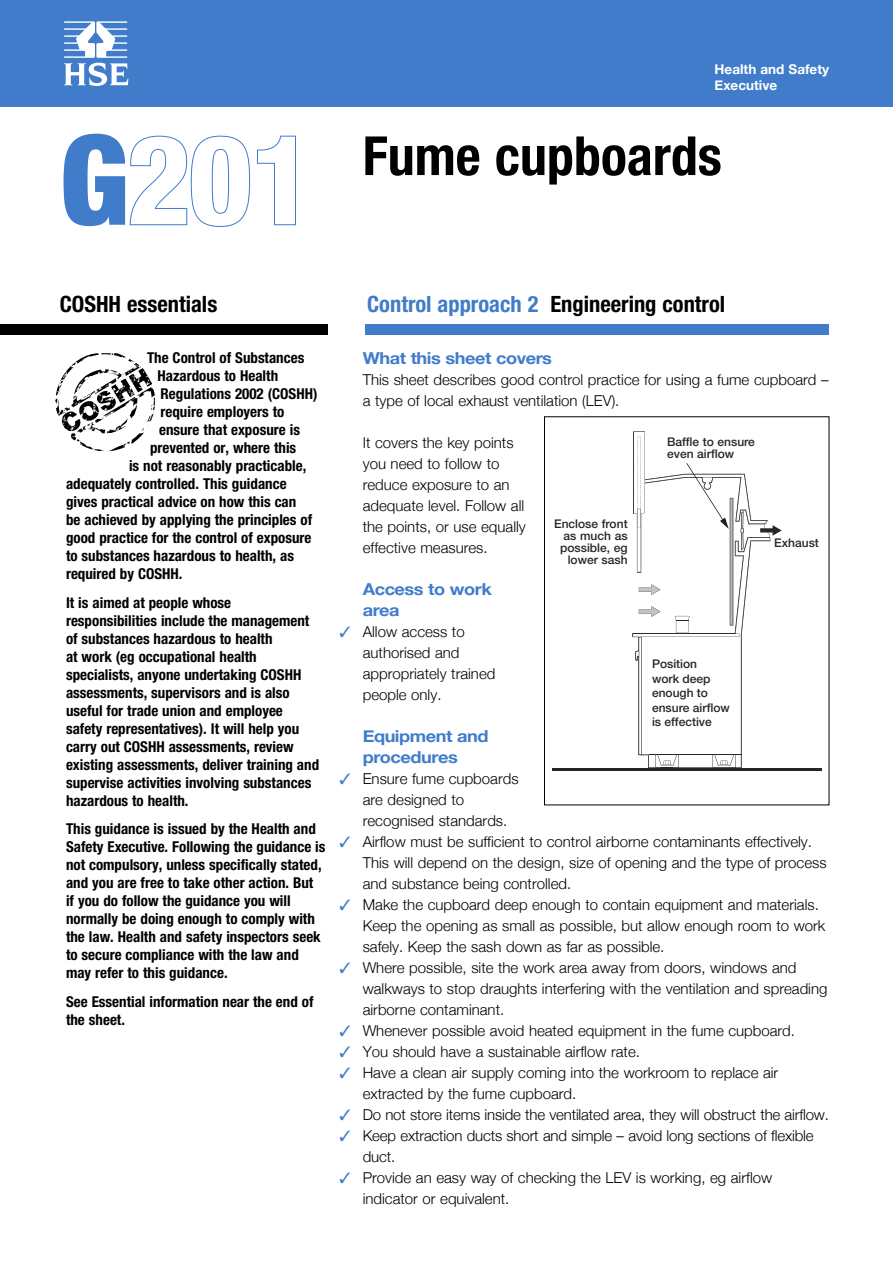
<style>
.page{position:relative;width:893px;height:1263px;background:#fff}
.page>*{position:absolute;margin:0;border:0;box-sizing:border-box;transform-origin:0 0}
.t1{font:900 condensed 125.1px "Helvetica Neue";color:#407cca}
.t2{font:700 condensed 54px "Helvetica Neue LT";color:#000}
.t3{font:700 condensed 22.5px "Helvetica Neue LT";color:#000}
._5_subhead{font:700 16.5px/21px "Helvetica Neue";letter-spacing:-.025em;color:#407cca;scale:1.1 1}
._4_body_text{font:300 15px/21px "Helvetica Neue";color:#000}
._1_intro_para{font:700 condensed 15px/18px "Helvetica Neue LT";color:#000}
.t4{font:700 13.5px/16.5px "Helvetica Neue";color:#fff}
.t5{font:500 12px/12px "Helvetica Neue";color:#292526}
.s1{color:#407cca}
</style>
<div class="page">
<div style="left:0;top:0;width:893px;height:106px;background:#407cca"></div>
<svg style="left:64px;top:21px;width:64px;height:65px"></svg>
<div style="left:366px;top:324px;width:463px;height:10px;background:#407cca"></div>
<div style="left:0;top:324px;width:327px;height:10px;background:#000"></div>
<img style="left:55px;top:353px;width:101px;height:99px">
<svg style="left:129px;top:135px;width:121px;height:92px"></svg>
<svg style="left:257px;top:135px;width:39px;height:90px"></svg>
<hr style="left:552px;top:768px;width:269px;height:2px;background:#292526">
<svg style="left:632px;top:431px;width:150px;height:337px"></svg>
<p class="t1" style="left:60px;top:77px;width:71px">G</p>
<p class="t4" style="left:715px;top:61px;width:116px">Health and Safety<br>Executive</p>
<p class="t2" style="left:363px;top:123px;width:361px">Fume cupboards</p>
<p class="t3" style="left:60px;top:290px;width:159px">COSHH essentials</p>
<p class="_1_intro_para" style="left:147px;top:349px;width:159px">The Control of Substances</p>
<p class="_1_intro_para" style="left:158px;top:367px;width:122px">Hazardous to Health</p>
<p class="_1_intro_para" style="left:161px;top:385px;width:158px">Regulations 2002 (COSHH)</p>
<p class="_1_intro_para" style="left:161px;top:403px;width:125px">require employers to</p>
<p class="_1_intro_para" style="left:159px;top:421px;width:142px">ensure that exposure is</p>
<p class="_1_intro_para" style="left:150px;top:439px;width:148px">prevented or, where this</p>
<p class="_1_intro_para" style="left:129px;top:457px;width:179px">is not reasonably practicable,</p>
<p class="_1_intro_para" style="left:66px;top:475px;width:222px">adequately controlled. This guidance</p>
<p class="_1_intro_para" style="left:66px;top:493px;width:232px">gives practical advice on how this can</p>
<p class="_1_intro_para" style="left:66px;top:511px;width:248px">be achieved by applying the principles of</p>
<p class="_1_intro_para" style="left:66px;top:529px;width:247px">good practice for the control of exposure</p>
<p class="_1_intro_para" style="left:66px;top:547px;width:229px">to substances hazardous to health, as</p>
<p class="_1_intro_para" style="left:66px;top:565px;width:118px">required by COSHH.</p>
<p class="_1_intro_para" style="left:66px;top:593px;width:255px">It is aimed at people whose responsibilities include the management of substances hazardous to health<br>at work (eg occupational health specialists, anyone undertaking COSHH assessments, supervisors and is also useful for trade union and employee safety representatives). It will help you carry out COSHH assessments, review existing assessments, deliver training and supervise activities involving substances hazardous to health.</p>
<p class="_1_intro_para" style="left:66px;top:820px;width:261px">This guidance is issued by the Health and Safety Executive. Following the guidance is not compulsory, unless specifically stated, and you are free to take other action. But<br>if you do follow the guidance you will normally be doing enough to comply with the law. Health and safety inspectors seek to secure compliance with the law and may refer to this guidance.</p>
<p class="_1_intro_para" style="left:66px;top:992px;width:249px">See Essential information near the end of the sheet.</p>
<p class="t3" style="left:367px;top:290px;width:360px"><span class="s1">Control approach 2</span> Engineering control</p>
<p class="_5_subhead" style="left:363px;top:348px;width:174px">What this sheet covers</p>
<p class="_4_body_text" style="left:363px;top:368px;width:467px">This sheet describes good control practice for using a fume cupboard – a type of local exhaust ventilation (LEV).</p>
<p class="_4_body_text" style="left:363px;top:431px;width:165px">It covers the key points you need to follow to reduce exposure to an adequate level. Follow all the points, or use equally effective measures.</p>
<p class="_5_subhead" style="left:363px;top:579px;width:119px">Access to work area</p>
<p class="_4_body_text" style="left:363px;top:620px;width:134px;text-indent:-23px"><span class="s1">✓</span> Allow access to authorised and appropriately trained people only.</p>
<p class="_5_subhead" style="left:363px;top:726px;width:116px">Equipment and procedures</p>
<p class="_4_body_text" style="left:363px;top:767px;width:157px;text-indent:-23px"><span class="s1">✓</span> Ensure fume cupboards are designed to recognised standards.</p>
<p class="_4_body_text" style="left:363px;top:830px;width:465px;text-indent:-23px"><span class="s1">✓</span> Airflow must be sufficient to control airborne contaminants effectively.<br>This will depend on the design, size of opening and the type of process and substance being controlled.</p>
<p class="_4_body_text" style="left:363px;top:893px;width:464px;text-indent:-23px"><span class="s1">✓</span> Make the cupboard deep enough to contain equipment and materials.<br>Keep the opening as small as possible, but allow enough room to work safely. Keep the sash down as far as possible.</p>
<p class="_4_body_text" style="left:363px;top:956px;width:466px;text-indent:-23px"><span class="s1">✓</span> Where possible, site the work area away from doors, windows and walkways to stop draughts interfering with the ventilation and spreading airborne contaminant.</p>
<p class="_4_body_text" style="left:339px;top:1019px;width:457px"><span class="s1">✓</span> Whenever possible avoid heated equipment in the fume cupboard.</p>
<p class="_4_body_text" style="left:339px;top:1040px;width:302px"><span class="s1">✓</span> You should have a sustainable airflow rate.</p>
<p class="_4_body_text" style="left:363px;top:1061px;width:417px;text-indent:-23px"><span class="s1">✓</span> Have a clean air supply coming into the workroom to replace air extracted by the fume cupboard.</p>
<p class="_4_body_text" style="left:339px;top:1103px;width:491px"><span class="s1">✓</span> Do not store items inside the ventilated area, they will obstruct the airflow.</p>
<p class="_4_body_text" style="left:363px;top:1124px;width:452px;text-indent:-23px"><span class="s1">✓</span> Keep extraction ducts short and simple – avoid long sections of flexible duct.</p>
<p class="_4_body_text" style="left:363px;top:1166px;width:411px;text-indent:-23px"><span class="s1">✓</span> Provide an easy way of checking the LEV is working, eg airflow indicator or equivalent.</p>
<p class="t5" style="left:667px;top:435px;width:89px">Baffle to ensure even airflow</p>
<p class="t5" style="left:554px;top:517px;width:75px;text-align:right">Enclose front as much as possible, eg lower sash</p>
<p class="t5" style="left:774px;top:536px;width:46px">Exhaust</p>
<p class="t5" style="left:652px;top:656px;width:79px;line-height:14.4px">Position<br>work deep enough to ensure airflow is effective</p>
</div>
